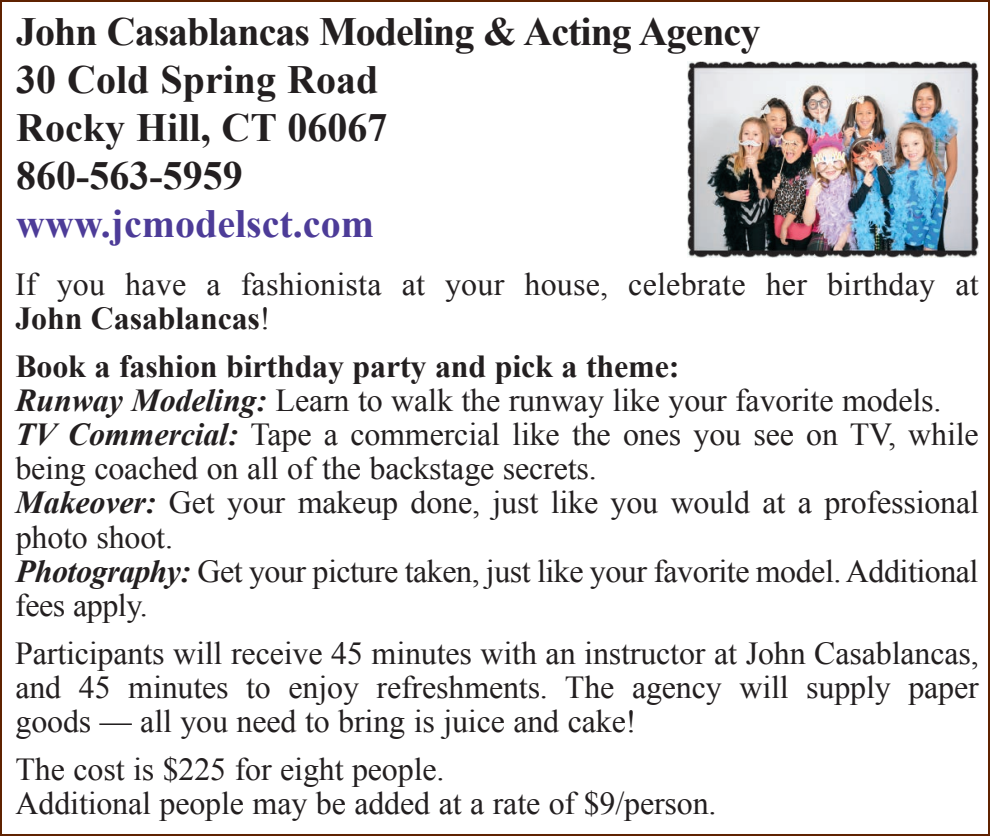
<style>
.page{position:relative;width:990px;height:836px;background:#fff}
.page>*{position:absolute;margin:0;border:0;box-sizing:border-box;transform-origin:0 0}
.t1{font:700 40px/48px "Times New Roman";color:#231f20}
.t2{font:700 40px "Times New Roman";color:#4d3c98}
.t3{font:32px/34px "Times New Roman";letter-spacing:-.005em;color:#231f20}
.s1{font-weight:700}
.s2{font-weight:700;font-style:italic}
</style>
<div class="page">
<img style="left:687px;top:62px;width:291px;height:195px">
<p class="t1" style="left:16px;top:7px;width:745px">John Casablancas Modeling &amp; Acting Agency<br>30 Cold Spring Road<br>Rocky Hill, CT 06067<br>860-563-5959</p>
<p class="t2" style="left:16px;top:196px;width:359px">www.jcmodelsct.com</p>
<p class="t3" style="left:15px;top:267px;width:965px">If you have a fashionista at your house, celebrate her birthday at<br><span class="s1">John Casablancas</span>!</p>
<p class="t3" style="left:15px;top:349px;width:965px"><span class="s1">Book a fashion birthday party and pick a theme:<br></span><span class="s2">Runway Modeling:</span> Learn to walk the runway like your favorite models.<br><span class="s2">TV Commercial:</span> Tape a commercial like the ones you see on TV, while being coached on all of the backstage secrets.<br><span class="s2">Makeover:</span> Get your makeup done, just like you would at a professional photo shoot.<br><span class="s2">Photography:</span> Get your picture taken, just like your favorite model. Additional fees apply.</p>
<p class="t3" style="left:15px;top:635px;width:965px;text-align:justify">Participants will receive 45 minutes with an instructor at John Casablancas, and 45 minutes to enjoy refreshments. The agency will supply paper goods — all you need to bring is juice and cake!</p>
<p class="t3" style="left:16px;top:751px;width:702px">The cost is $225 for eight people.<br>Additional people may be added at a rate of $9/person.</p>
</div>
